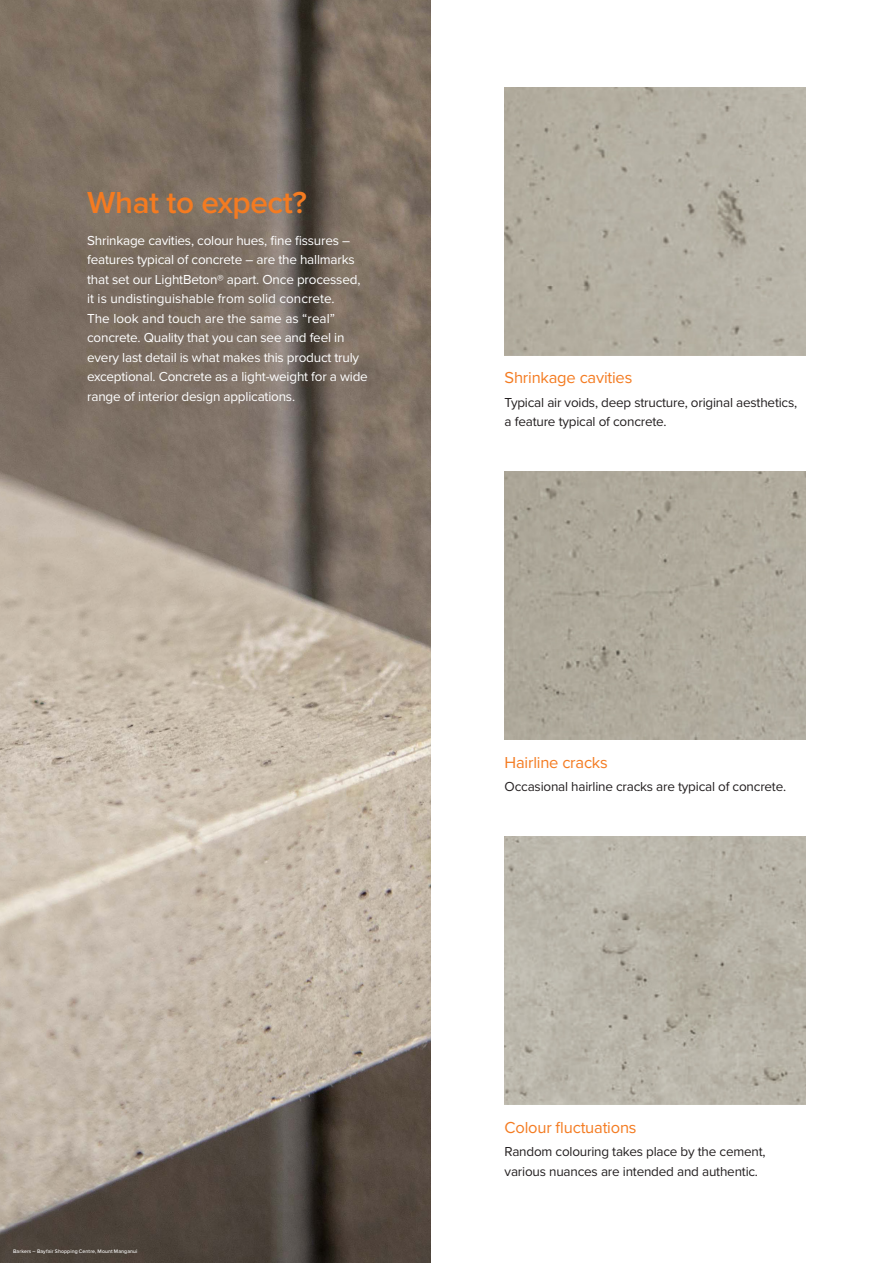
<style>
.page{position:relative;width:893px;height:1263px;background:#fff}
.page>*{position:absolute;margin:0;border:0;box-sizing:border-box;transform-origin:0 0}
.t1{font:600 31.5px "Proxima Nova";letter-spacing:-.015em;color:#f47b21}
.t2{font:16.5px "Proxima Nova";letter-spacing:-.015em;color:#f47b21}
.t3{font:13.5px/19.5px "Proxima Nova";letter-spacing:-.015em;color:#fff}
.t4{font:13.5px/19.5px "Proxima Nova";letter-spacing:-.015em;color:#231f20}
.t5{font:500 5.25px "Proxima Nova";letter-spacing:.015em;color:#fff}
</style>
<div class="page">
<img style="left:0;top:0;width:431px;height:1263px">
<img style="left:505px;top:837px;width:301px;height:267px">
<img style="left:505px;top:472px;width:301px;height:267px">
<img style="left:505px;top:87px;width:301px;height:268px">
<p class="t1" style="left:87px;top:183px;width:221px">What to expect?</p>
<p class="t3" style="left:87px;top:231px;width:282px">Shrinkage cavities, colour hues, fine fissures – features typical of concrete – are the hallmarks that set our LightBeton® apart. Once processed, it is undistinguishable from solid concrete.<br>The look and touch are the same as “real” concrete. Quality that you can see and feel in every last detail is what makes this product truly exceptional. Concrete as a light-weight for a wide range of interior design applications.</p>
<p class="t5" style="left:13px;top:1248px;width:126px">Barkers – Bayfair Shopping Centre, Mount Manganui</p>
<p class="t2" style="left:505px;top:368px;width:129px">Shrinkage cavities</p>
<p class="t4" style="left:505px;top:393px;width:294px">Typical air voids, deep structure, original aesthetics, a feature typical of concrete.</p>
<p class="t2" style="left:505px;top:752px;width:105px">Hairline cracks</p>
<p class="t4" style="left:505px;top:777px;width:283px">Occasional hairline cracks are typical of concrete.</p>
<p class="t2" style="left:505px;top:1117px;width:133px">Colour fluctuations</p>
<p class="t4" style="left:505px;top:1142px;width:263px">Random colouring takes place by the cement, various nuances are intended and authentic.</p>
</div>
